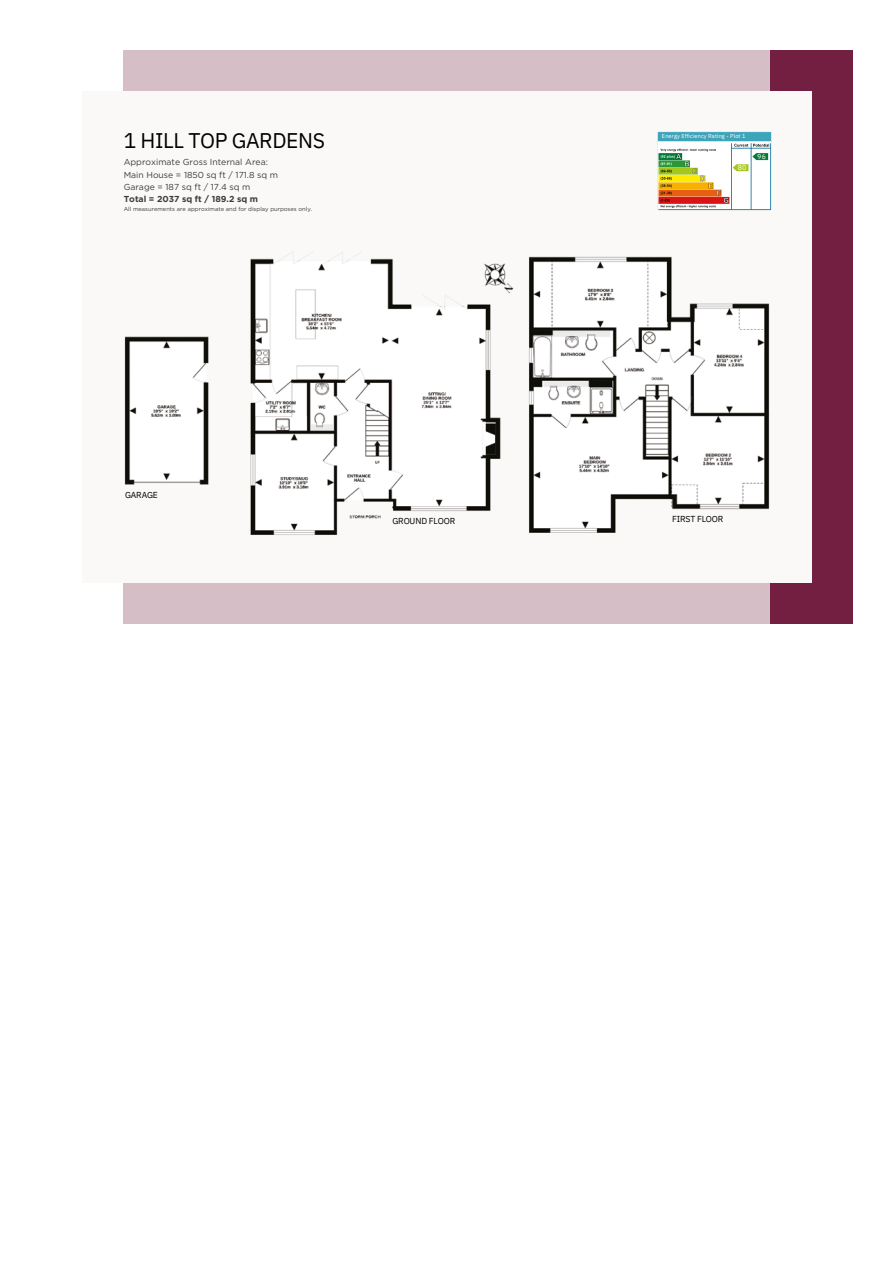
<style>
.page{position:relative;width:894px;height:1263px;background:#fff}
.page>*{position:absolute;margin:0;border:0;box-sizing:border-box;transform-origin:0 0}
.t1{font:21.15px "IBM Plex Sans";letter-spacing:-.02em;color:#000}
.t2{font:8.7px/12.3px "Gotham";color:#3c3c3b}
.t3{font:8.7px "IBM Plex Sans";letter-spacing:-.02em;color:#000}
.t4{font:7.05px "IBM Plex Sans";color:#fff}
.t5{font:5.7px "Gotham";color:#3c3c3b}
.t6{font:5.55px "IBM Plex Sans";letter-spacing:.02em;color:#fff}
.s1{font-weight:700}
</style>
<div class="page">
<div style="left:124px;top:51px;width:646px;height:572px;background:#d5bec5"></div>
<div style="left:770px;top:51px;width:81px;height:572px;background:#731f42"></div>
<div style="left:83px;top:92px;width:728px;height:490px;background:#faf9f7"></div>
<img style="left:124px;top:252px;width:646px;height:283px">
<img style="left:657px;top:131px;width:115px;height:80px">
<p class="t1" style="left:124px;top:126px;width:203px">1 HILL TOP GARDENS</p>
<p class="t2" style="left:124px;top:156px;width:156px">Approximate Gross Internal Area:<br>Main House = 1850 sq ft / 171.8 sq m<br>Garage = 187 sq ft / 17.4 sq m<br><span class="s1">Total = 2037 sq ft / 189.2 sq m</span></p>
<p class="t5" style="left:124px;top:205px;width:190px">All measurements are approximate and for display purposes only.</p>
<p class="t6" style="left:661px;top:132px;width:85px">Energy Efficiency Rating - Plot 1</p>
<p class="t4" style="left:737px;top:163px;width:10px">80</p>
<p class="t4" style="left:757px;top:152px;width:10px">96</p>
<p class="t3" style="left:125px;top:490px;width:34px">GARAGE</p>
<p class="t3" style="left:392px;top:515px;width:64px">GROUND FLOOR</p>
<p class="t3" style="left:672px;top:513px;width:53px">FIRST FLOOR</p>
</div>
